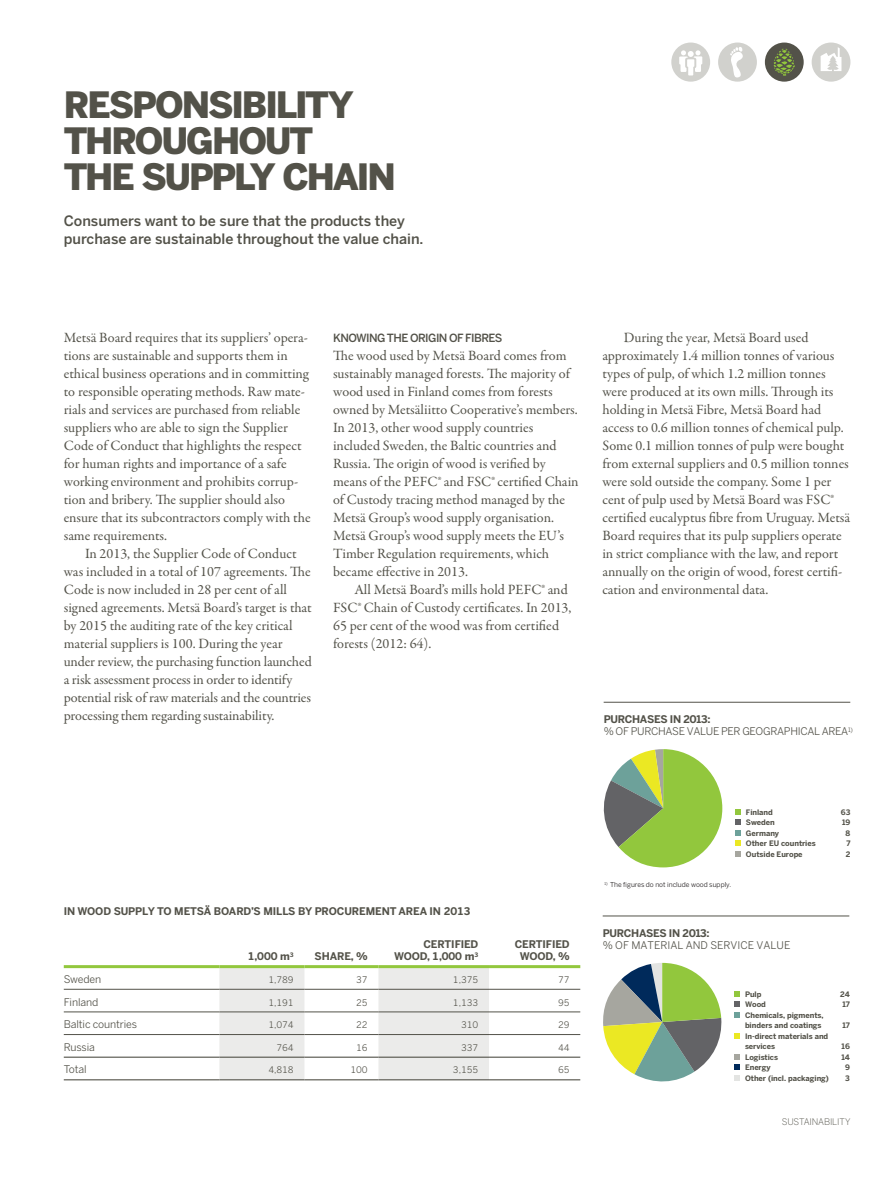
<style>
.page{position:relative;width:893px;height:1191px;background:#fff}
.page>*{position:absolute;margin:0;border:0;box-sizing:border-box;transform-origin:0 0}
.t1{font:900 36px/36px "Benton Sans";letter-spacing:-.06em;color:#535249}
.t2{font:14.25px/18px "Garamond Premr Pro";letter-spacing:-.005em;color:#535249}
.t3{font:500 14.25px/18px "Benton Sans";color:#535249}
.t4{font:500 11.25px "Benton Sans";letter-spacing:-.05em;color:#535249}
.t5{font:700 10.5px/12px "Benton Sans";letter-spacing:-.01em;color:#535249;text-align:right}
.t6{font:10.5px "Benton Sans";letter-spacing:-.01em;color:#535249}
.t7{font:10.5px/12.6px "Benton Sans";letter-spacing:-.03em;color:#535249}
.t8{font:9px "Benton Sans";letter-spacing:-.01em;color:#535249}
.t9{font:300 9px "Benton Sans";letter-spacing:-.02em;color:#535249}
.t10{font:700 7.5px/10.5px "Benton Sans";letter-spacing:-.005em;color:#535249}
.t11{font:6.75px "Benton Sans";color:#231f20}
.s1{font-weight:700}
</style>
<div class="page">
<svg style="left:718px;top:43px;width:39px;height:39px"></svg>
<svg style="left:812px;top:43px;width:38px;height:39px"></svg>
<svg style="left:671px;top:43px;width:39px;height:39px"></svg>
<div style="left:765px;top:43px;width:39px;height:39px;background:#535249;border-radius:50%"></div>
<svg style="left:773px;top:49px;width:22px;height:27px"></svg>
<svg style="left:219px;top:968px;width:270px;height:111px"></svg>
<hr style="left:64px;top:965px;width:155px;height:3px;background:#92c73d">
<hr style="left:219px;top:965px;width:85px;height:3px;background:#92c73d">
<hr style="left:304px;top:965px;width:74px;height:3px;background:#92c73d">
<hr style="left:378px;top:965px;width:111px;height:3px;background:#92c73d">
<hr style="left:489px;top:965px;width:91px;height:3px;background:#92c73d">
<hr style="left:64px;top:989px;width:155px;height:1px;background:#535249">
<hr style="left:219px;top:989px;width:85px;height:1px;background:#535249">
<hr style="left:304px;top:989px;width:74px;height:1px;background:#535249">
<hr style="left:378px;top:989px;width:111px;height:1px;background:#535249">
<hr style="left:489px;top:989px;width:91px;height:1px;background:#535249">
<hr style="left:64px;top:1011px;width:155px;height:1px;background:#535249">
<hr style="left:219px;top:1011px;width:85px;height:1px;background:#535249">
<hr style="left:304px;top:1011px;width:74px;height:1px;background:#535249">
<hr style="left:378px;top:1011px;width:111px;height:1px;background:#535249">
<hr style="left:489px;top:1011px;width:91px;height:1px;background:#535249">
<hr style="left:64px;top:1034px;width:155px;height:1px;background:#535249">
<hr style="left:219px;top:1034px;width:85px;height:1px;background:#535249">
<hr style="left:304px;top:1034px;width:74px;height:1px;background:#535249">
<hr style="left:378px;top:1034px;width:111px;height:1px;background:#535249">
<hr style="left:489px;top:1034px;width:91px;height:1px;background:#535249">
<hr style="left:64px;top:1056px;width:155px;height:1px;background:#535249">
<hr style="left:64px;top:1079px;width:155px;height:1px;background:#535249">
<hr style="left:219px;top:1056px;width:85px;height:1px;background:#535249">
<hr style="left:304px;top:1056px;width:74px;height:1px;background:#535249">
<hr style="left:378px;top:1056px;width:111px;height:1px;background:#535249">
<hr style="left:219px;top:1079px;width:85px;height:1px;background:#535249">
<hr style="left:489px;top:1056px;width:91px;height:1px;background:#535249">
<hr style="left:304px;top:1079px;width:74px;height:1px;background:#535249">
<hr style="left:378px;top:1079px;width:111px;height:1px;background:#535249">
<hr style="left:489px;top:1079px;width:91px;height:1px;background:#535249">
<svg style="left:603px;top:749px;width:119px;height:118px"></svg>
<svg style="left:735px;top:809px;width:6px;height:48px"></svg>
<hr style="left:604px;top:702px;width:246px;height:1px;background:#535249">
<svg style="left:603px;top:963px;width:119px;height:119px"></svg>
<svg style="left:734px;top:991px;width:6px;height:26px"></svg>
<svg style="left:734px;top:1033px;width:6px;height:5px"></svg>
<svg style="left:734px;top:1054px;width:6px;height:26px"></svg>
<hr style="left:603px;top:915px;width:246px;height:1px;background:#535249">
<h1 class="t1" style="left:64px;top:87px;width:334px">RESPONSIBILITY<br>THROUGHOUT<br>THE SUPPLY CHAIN</h1>
<p class="t3" style="left:64px;top:212px;width:361px">Consumers want to be sure that the products they purchase are sustainable throughout the value chain.</p>
<p class="t2" style="left:64px;top:329px;width:248px">Metsä Board requires that its suppliers’ opera&shy;tions are sustainable and supports them in ethical business operations and in committing to responsible operating methods. Raw mate&shy;rials and services are purchased from reliable suppliers who are able to sign the Supplier Code of Conduct that highlights the respect for human rights and importance of a safe working environment and prohibits corrup&shy;tion and bribery. The supplier should also ensure that its subcontractors comply with the same requirements.</p>
<p class="t2" style="left:64px;top:545px;width:250px;text-indent:21px">In 2013, the Supplier Code of Conduct was included in a total of 107 agreements. The Code is now included in 28 per cent of all signed agreements. Metsä Board’s target is that by 2015 the auditing rate of the key critical material suppliers is 100. During the year under review, the purchasing function launched a risk assessment process in order to identify potential risk of raw materials and the countries processing them regarding sustainability.</p>
<p class="t4" style="left:333px;top:331px;width:171px">KNOWING THE ORIGIN OF FIBRES</p>
<p class="t2" style="left:333px;top:347px;width:247px">The wood used by Metsä Board comes from sustainably managed forests. The majority of wood used in Finland comes from forests owned by Metsäliitto Cooperative’s members.<br>In 2013, other wood supply countries included Sweden, the Baltic countries and Russia. The origin of wood is verified by means of the PEFC® and FSC® certified Chain of Custody tracing method managed by the Metsä Group’s wood supply organisation.<br>Metsä Group’s wood supply meets the EU’s Timber Regulation requirements, which became effective in 2013.</p>
<p class="t2" style="left:333px;top:581px;width:240px;text-indent:21px">All Metsä Board’s mills hold PEFC® and FSC® Chain of Custody certificates. In 2013, 65 per cent of the wood was from certified forests (2012: 64).</p>
<p class="t2" style="left:602px;top:329px;width:249px;text-indent:21px">During the year, Metsä Board used approximately 1.4 million tonnes of various types of pulp, of which 1.2 million tonnes were produced at its own mills. Through its holding in Metsä Fibre, Metsä Board had access to 0.6 million tonnes of chemical pulp.<br>Some 0.1 million tonnes of pulp were bought from external suppliers and 0.5 million tonnes were sold outside the company. Some 1 per cent of pulp used by Metsä Board was FSC® certified eucalyptus fibre from Uruguay. Metsä Board requires that its pulp suppliers operate in strict compliance with the law, and report annually on the origin of wood, forest certifi&shy;cation and environmental data.</p>
<p class="t7" style="left:604px;top:712px;width:251px"><span class="s1">PURCHASES IN 2013:<br></span>% OF PURCHASE VALUE PER GEOGRAPHICAL AREA<sup>1)</sup></p>
<p class="t5" style="left:64px;top:905px;width:408px">IN WOOD SUPPLY TO METSÄ BOARD’S MILLS BY PROCUREMENT AREA IN 2013</p>
<p class="t5" style="left:248px;top:950px;width:48px">1,000 m<sup>3</sup></p>
<p class="t5" style="left:315px;top:950px;width:55px">SHARE, %</p>
<p class="t5" style="left:394px;top:938px;width:86px">CERTIFIED<br>WOOD, 1,000 m<sup>3</sup></p>
<p class="t5" style="left:515px;top:938px;width:56px;text-align:center">CERTIFIED<br>WOOD, %</p>
<p class="t6" style="left:64px;top:972px;width:39px">Sweden</p>
<p class="t8" style="left:268px;top:974px;width:27px">1,789</p>
<p class="t8" style="left:356px;top:974px;width:13px">37</p>
<p class="t8" style="left:453px;top:974px;width:27px">1,375</p>
<p class="t8" style="left:558px;top:974px;width:13px">77</p>
<p class="t6" style="left:64px;top:995px;width:36px">Finland</p>
<p class="t8" style="left:268px;top:997px;width:27px">1,191</p>
<p class="t8" style="left:356px;top:997px;width:13px">25</p>
<p class="t8" style="left:453px;top:997px;width:27px">1,133</p>
<p class="t8" style="left:558px;top:997px;width:13px">95</p>
<p class="t6" style="left:64px;top:1018px;width:75px">Baltic countries</p>
<p class="t8" style="left:268px;top:1019px;width:27px">1,074</p>
<p class="t8" style="left:356px;top:1019px;width:13px">22</p>
<p class="t8" style="left:461px;top:1019px;width:19px">310</p>
<p class="t8" style="left:558px;top:1019px;width:13px">29</p>
<p class="t6" style="left:64px;top:1040px;width:33px">Russia</p>
<p class="t8" style="left:276px;top:1042px;width:19px">764</p>
<p class="t8" style="left:356px;top:1042px;width:13px">16</p>
<p class="t8" style="left:461px;top:1042px;width:19px">337</p>
<p class="t8" style="left:558px;top:1042px;width:13px">44</p>
<p class="t6" style="left:64px;top:1063px;width:24px">Total</p>
<p class="t8" style="left:268px;top:1064px;width:27px">4,818</p>
<p class="t8" style="left:350px;top:1064px;width:19px">100</p>
<p class="t8" style="left:453px;top:1064px;width:27px">3,155</p>
<p class="t8" style="left:558px;top:1064px;width:13px">65</p>
<p class="t11" style="left:604px;top:880px;width:128px"><sup>1)</sup> The figures do not include wood supply.</p>
<p class="t10" style="left:746px;top:806px;width:28px">Finland</p>
<p class="t10" style="left:841px;top:806px;width:11px">63</p>
<p class="t10" style="left:746px;top:817px;width:30px">Sweden</p>
<p class="t10" style="left:842px;top:817px;width:10px">19</p>
<p class="t10" style="left:746px;top:827px;width:35px">Germany</p>
<p class="t10" style="left:846px;top:827px;width:6px">8</p>
<p class="t10" style="left:746px;top:838px;width:71px">Other EU countries</p>
<p class="t10" style="left:846px;top:838px;width:6px">7</p>
<p class="t10" style="left:746px;top:848px;width:58px">Outside Europe</p>
<p class="t10" style="left:846px;top:848px;width:6px">2</p>
<p class="t5" style="left:603px;top:926px;width:108px">PURCHASES IN 2013:</p>
<p class="t6" style="left:603px;top:939px;width:189px">% OF MATERIAL AND SERVICE VALUE</p>
<p class="t10" style="left:745px;top:988px;width:18px">Pulp</p>
<p class="t10" style="left:840px;top:988px;width:11px">24</p>
<p class="t10" style="left:745px;top:999px;width:22px">Wood</p>
<p class="t10" style="left:842px;top:999px;width:9px">17</p>
<p class="t10" style="left:745px;top:1009px;width:80px">Chemicals, pigments, binders and coatings</p>
<p class="t10" style="left:842px;top:1020px;width:9px">17</p>
<p class="t10" style="left:745px;top:1030px;width:85px">In-direct materials and services</p>
<p class="t10" style="left:842px;top:1041px;width:10px">16</p>
<p class="t10" style="left:745px;top:1051px;width:35px">Logistics</p>
<p class="t10" style="left:841px;top:1051px;width:10px">14</p>
<p class="t10" style="left:745px;top:1062px;width:27px">Energy</p>
<p class="t10" style="left:845px;top:1062px;width:6px">9</p>
<p class="t10" style="left:745px;top:1072px;width:85px">Other (incl. packaging)</p>
<p class="t10" style="left:845px;top:1072px;width:6px">3</p>
<p class="t9" style="left:782px;top:1116px;width:70px">SUSTAINABILITY</p>
</div>
